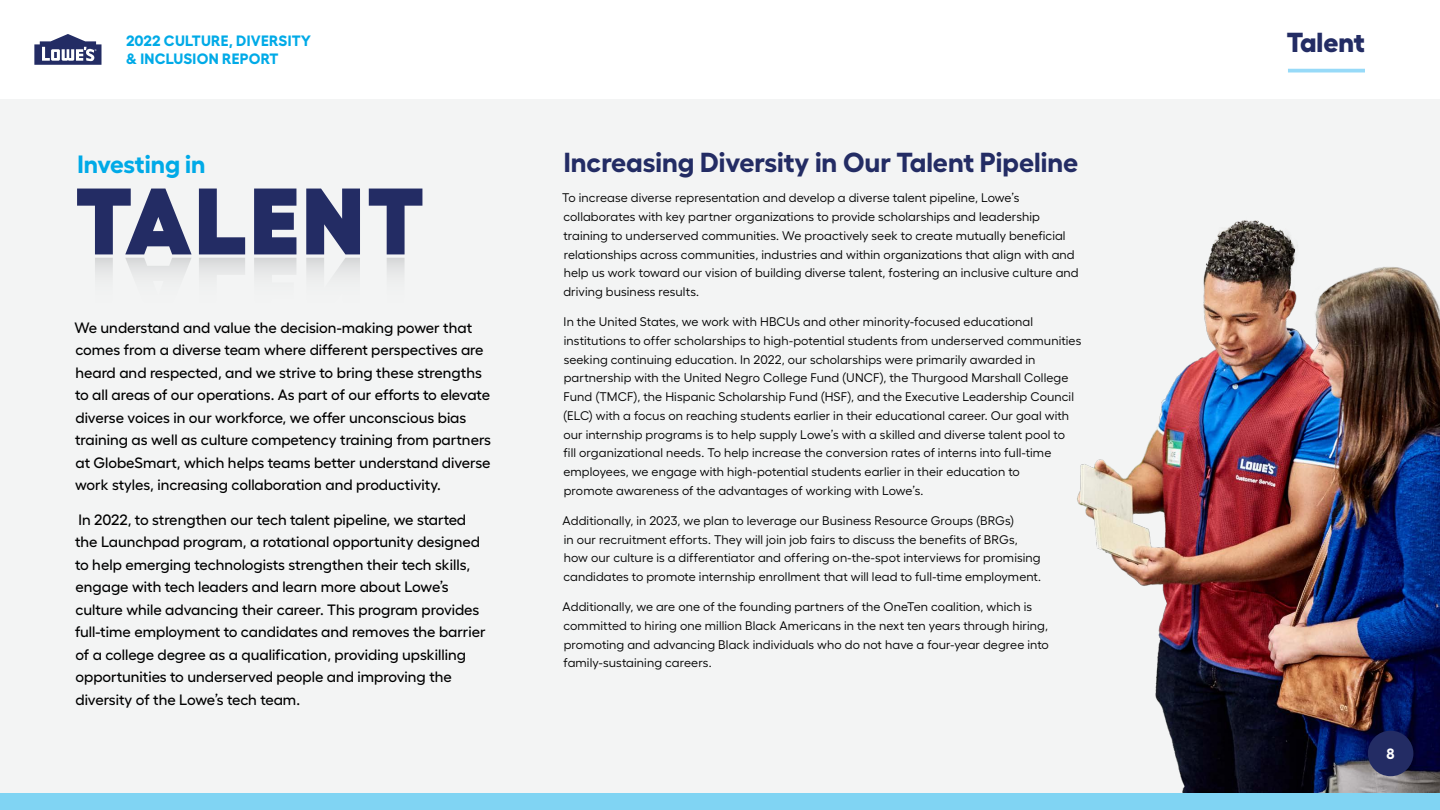
<style>
.page{position:relative;width:1440px;height:810px;background:#fff}
.page>*{position:absolute;margin:0;border:0;box-sizing:border-box;transform-origin:0 0}
.t1{font:900 94.12px "Fellix";letter-spacing:.04em;color:#232c64}
.t2{font:700 27.5px "Fellix";color:#232c64}
.t3{font:800 27.5px "Fellix";letter-spacing:-.005em;color:#232c64}
.t4{font:700 25px "Fellix";color:#00aae7}
.t5{font:500 15px/22.5px "Fellix";color:#000}
.t6{font:700 15px "Fellix";letter-spacing:.02em;color:#00aae7}
.t7{font:700 15px "Fellix";color:#fff}
.t8{font:12.5px/18.8px "Fellix";letter-spacing:.005em;color:#000}
</style>
<div class="page">
<div style="left:0;top:792px;width:1440px;height:18px;background:#80d4f3"></div>
<div style="left:0;top:99px;width:1440px;height:693px;background:#f3f4f4"></div>
<svg style="left:1288px;top:69px;width:77px;height:4px"></svg>
<svg style="left:34px;top:34px;width:68px;height:31px"></svg>
<img style="left:1077px;top:220px;width:363px;height:572px">
<div style="left:1368px;top:731px;width:45px;height:45px;background:#232c64;border-radius:50%"></div>
<p class="t6" style="left:126px;top:28px;width:187px">2022 CULTURE, DIVERSITY</p>
<h2 class="t3" style="left:1287px;top:20px;width:80px">Talent</h2>
<p class="t6" style="left:126px;top:47px;width:154px">&amp; INCLUSION REPORT</p>
<h3 class="t4" style="left:78px;top:144px;width:130px">Investing in</h3>
<h3 class="t1" style="left:75px;top:143px;width:350px">TALENT</h3>
<p class="t5" style="left:75px;top:314px;width:418px">We understand and value the decision-making power that comes from a diverse team where different perspectives are heard and respected, and we strive to bring these strengths to all areas of our operations. As part of our efforts to elevate diverse voices in our workforce, we offer unconscious bias training as well as culture competency training from partners at GlobeSmart, which helps teams better understand diverse work styles, increasing collaboration and productivity.</p>
<p class="t5" style="left:75px;top:507px;width:412px">In 2022, to strengthen our tech talent pipeline, we started the Launchpad program, a rotational opportunity designed to help emerging technologists strengthen their tech skills, engage with tech leaders and learn more about Lowe’s culture while advancing their career. This program provides full-time employment to candidates and removes the barrier of a college degree as a qualification, providing upskilling opportunities to underserved people and improving the diversity of the Lowe’s tech team.</p>
<h4 class="t2" style="left:564px;top:141px;width:516px">Increasing Diversity in Our Talent Pipeline</h4>
<p class="t8" style="left:562px;top:187px;width:518px">To increase diverse representation and develop a diverse talent pipeline, Lowe’s collaborates with key partner organizations to provide scholarships and leadership training to underserved communities. We proactively seek to create mutually beneficial relationships across communities, industries and within organizations that align with and help us work toward our vision of building diverse talent, fostering an inclusive culture and driving business results.</p>
<p class="t8" style="left:563px;top:311px;width:520px">In the United States, we work with HBCUs and other minority-focused educational institutions to offer scholarships to high-potential students from underserved communities seeking continuing education. In 2022, our scholarships were primarily awarded in partnership with the United Negro College Fund (UNCF), the Thurgood Marshall College Fund (TMCF), the Hispanic Scholarship Fund (HSF), and the Executive Leadership Council (ELC) with a focus on reaching students earlier in their educational career. Our goal with our internship programs is to help supply Lowe’s with a skilled and diverse talent pool to<br>fill organizational needs. To help increase the conversion rates of interns into full-time employees, we engage with high-potential students earlier in their education to<br>promote awareness of the advantages of working with Lowe’s.</p>
<p class="t8" style="left:563px;top:510px;width:480px">Additionally, in 2023, we plan to leverage our Business Resource Groups (BRGs)<br>in our recruitment efforts. They will join job fairs to discuss the benefits of BRGs, how our culture is a differentiator and offering on-the-spot interviews for promising candidates to promote internship enrollment that will lead to full-time employment.</p>
<p class="t8" style="left:563px;top:596px;width:488px">Additionally, we are one of the founding partners of the OneTen coalition, which is committed to hiring one million Black Americans in the next ten years through hiring, promoting and advancing Black individuals who do not have a four-year degree into family-sustaining careers.</p>
<p class="t7" style="left:1387px;top:742px;width:10px">8</p>
</div>
